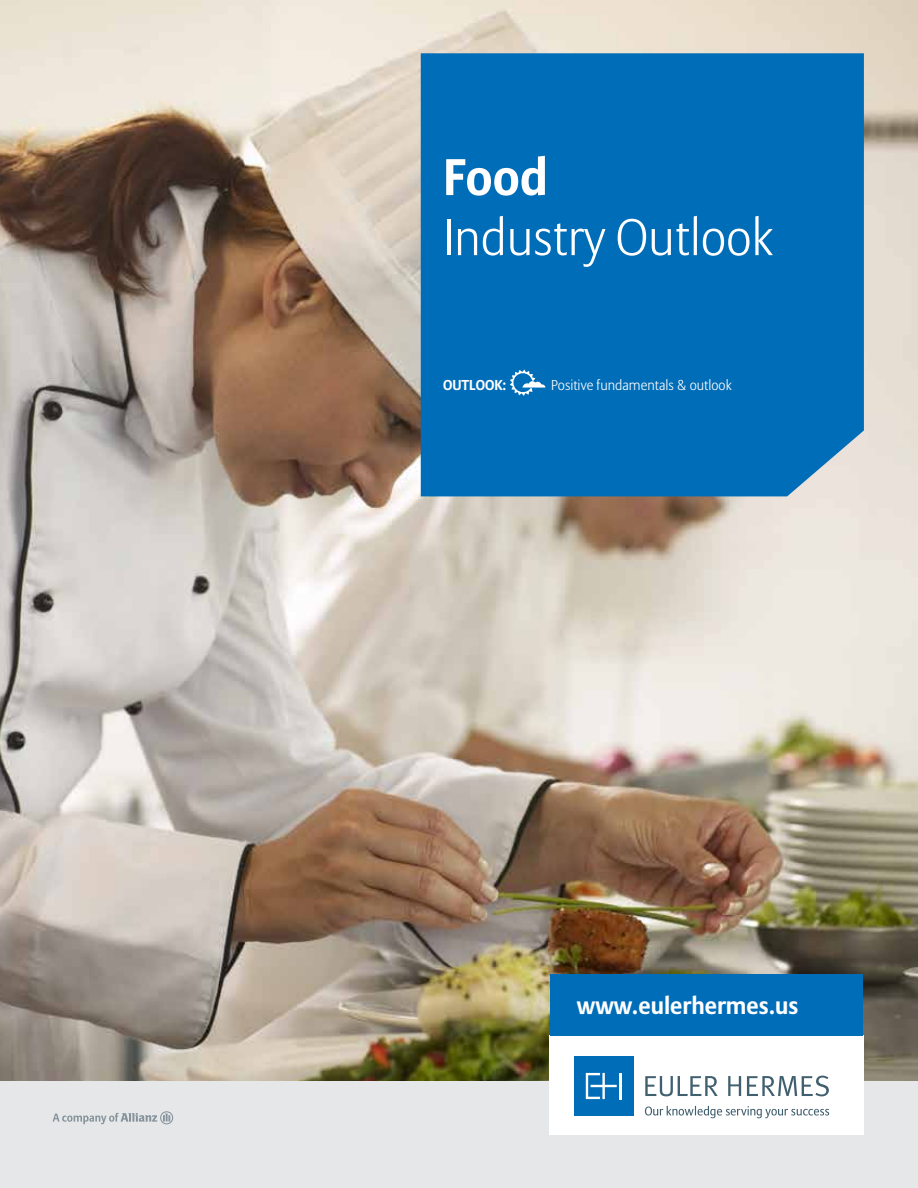
<style>
.page{position:relative;width:918px;height:1188px;background:#fff}
.page>*{position:absolute;margin:0;border:0;box-sizing:border-box;transform-origin:0 0}
.t1{font:300 51.15px "Allianz Sans";color:#fff}
.t2{font:700 51.15px "Allianz Sans";color:#fff}
.t3{font:700 24px "Allianz Sans";color:#fff}
.t4{font:300 14.25px "Allianz Sans";color:#fff}
.t5{font:700 14.25px "Allianz Sans";color:#fff}
</style>
<div class="page">
<img style="left:0;top:0;width:918px;height:1081px">
<div style="left:0;top:1081px;width:918px;height:107px;background:#e6e7e8"></div>
<div style="left:550px;top:1035px;width:314px;height:100px;background:#fff"></div>
<div style="left:574px;top:1056px;width:59px;height:60px;background:#006db8"></div>
<hr style="left:619px;top:1073px;width:3px;height:26px;background:#fff">
<svg style="left:586px;top:1073px;width:31px;height:26px"></svg>
<svg style="left:645px;top:1076px;width:73px;height:20px"></svg>
<svg style="left:728px;top:1076px;width:13px;height:20px"></svg>
<svg style="left:747px;top:1076px;width:82px;height:20px"></svg>
<svg style="left:645px;top:1106px;width:184px;height:12px"></svg>
<svg style="left:53px;top:1111px;width:120px;height:13px"></svg>
<div style="left:421px;top:53px;width:443px;height:443px;background:#006db8"></div>
<div style="left:550px;top:974px;width:312px;height:61px;background:#006db8"></div>
<svg style="left:510px;top:370px;width:35px;height:26px"></svg>
<h1 class="t2" style="left:443px;top:145px;width:106px">Food</h1>
<h1 class="t1" style="left:443px;top:207px;width:331px">Industry Outlook</h1>
<p class="t5" style="left:443px;top:375px;width:65px">OutlOOk:</p>
<p class="t4" style="left:551px;top:376px;width:182px">Positive fundamentals &amp; outlook</p>
<h2 class="t3" style="left:577px;top:990px;width:223px">www.eulerhermes.us</h2>
</div>
